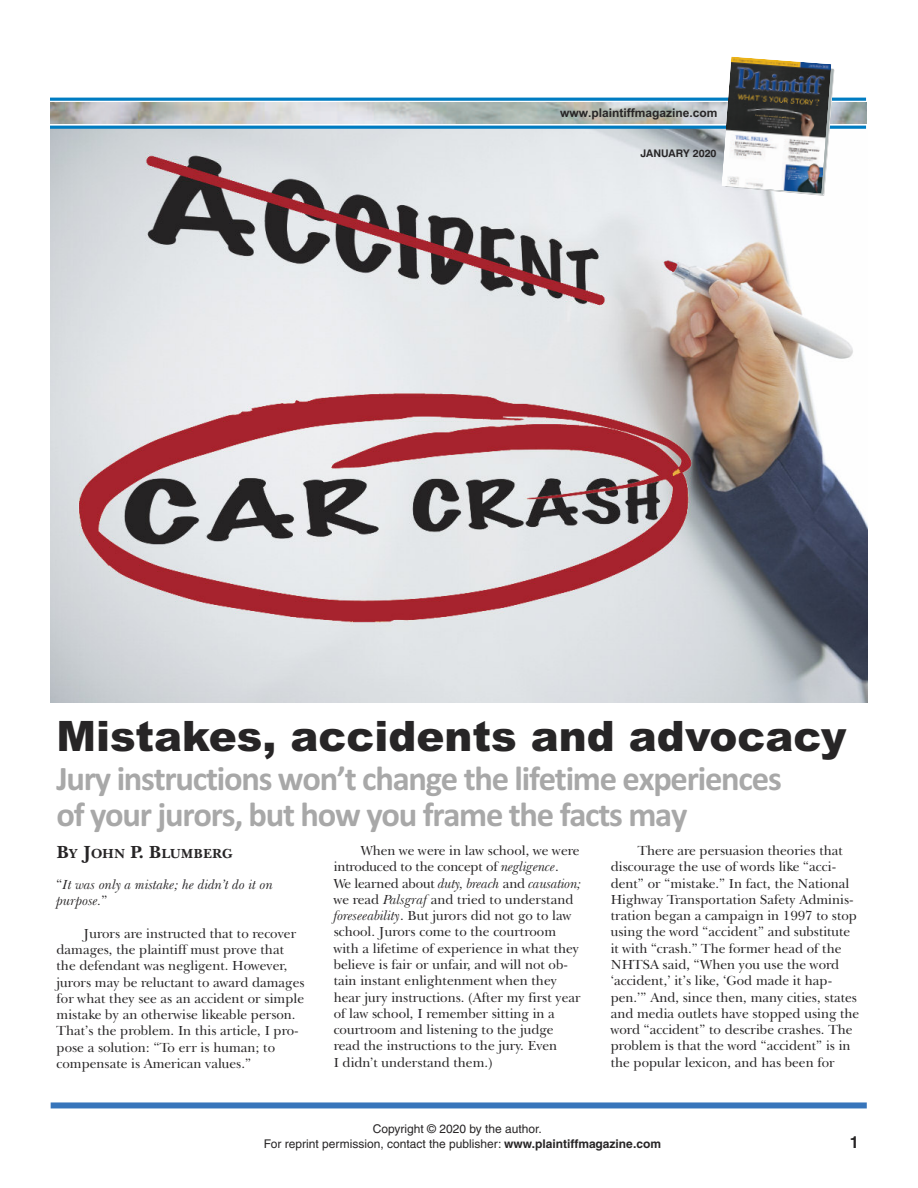
<style>
.page{position:relative;width:918px;height:1188px;background:#fff}
.page>*{position:absolute;margin:0;border:0;box-sizing:border-box;transform-origin:0 0}
.t1{font:42px "Arial MT Black";color:#272526}
.t2{font:700 34.5px/36px "Calibri";letter-spacing:-.035em;color:#a8a8a8}
.t3{font:700 16.5px "Helvetica";color:#272526}
.t4{font:13.5px/16.4px "New Baskerville IT Cby BT";color:#272526}
.t5{font:italic 13.5px/16.4px "New Baskerville IT Cby BT";color:#272526}
.t6{font:700 13.5px "New Baskerville IT Cby BT";color:#272526}
.t7{font:12px/15px "Helvetica";color:#272526}
.t8{font:700 12px "Arial";color:#272526}
.t9{font:700 10.5px "Swiss 721 BT";color:#272526}
.s1{font-size:18px}
.s2{font-style:normal}
.s3{font-style:italic}
.s4{font-weight:700}
</style>
<div class="page">
<img style="left:50px;top:128px;width:817px;height:575px">
<img style="left:50px;top:103px;width:816px;height:21px">
<hr style="left:50px;top:98px;width:816px;height:3px;background:#007cc2">
<hr style="left:50px;top:126px;width:816px;height:3px;background:#007cc2">
<svg style="left:724px;top:68px;width:110px;height:128px"></svg>
<img style="left:721px;top:56px;width:110px;height:138px">
<div style="left:51px;top:1102px;width:816px;height:6px;background:#3775bb"></div>
<p class="t8" style="left:560px;top:106px;width:159px">www.plaintiffmagazine.com</p>
<p class="t9" style="left:640px;top:149px;width:78px">JANUARY 2020</p>
<h1 class="t1" style="left:56px;top:712px;width:792px">Mistakes, accidents and advocacy</h1>
<h2 class="t2" style="left:56px;top:760px;width:727px">Jury instructions won’t change the lifetime experiences of your jurors, but how you frame the facts may</h2>
<p class="t6" style="left:57px;top:849px;width:178px"><span class="s1">B</span>Y <span class="s1">J</span>OHN <span class="s1">P. B</span>LUMBERG</p>
<p class="t5" style="left:57px;top:878px;width:218px"><span class="s2">“</span>It was only a mistake; he didn’t do it on purpose.<span class="s2">”</span></p>
<p class="t4" style="left:57px;top:927px;width:249px;text-indent:27px">Jurors are instructed that to recover damages, the plaintiff must prove that the defendant was negligent. However, jurors may be reluctant to award damages for what they see as an accident or simple mistake by an otherwise likeable person.<br>That’s the problem. In this article, I pro&shy;pose a solution: “To err is human; to compensate is American values.”</p>
<p class="t4" style="left:334px;top:844px;width:249px;text-indent:27px">When we were in law school, we were introduced to the concept of <span class="s3">negligence</span>.<br>We learned about <span class="s3">duty, breach</span> and <span class="s3">causation; </span>we read <span class="s3">Palsgraf</span> and tried to understand <span class="s3">foreseeability</span>. But jurors did not go to law school. Jurors come to the courtroom with a lifetime of experience in what they believe is fair or unfair, and will not ob&shy;tain instant enlightenment when they hear jury instructions. (After my first year of law school, I remember sitting in a courtroom and listening to the judge read the instructions to the jury. Even<br>I didn’t understand them.)</p>
<p class="t4" style="left:611px;top:844px;width:250px;text-indent:27px">There are persuasion theories that discourage the use of words like “acci&shy;dent” or “mistake.” In fact, the National Highway Transportation Safety Adminis&shy;tration began a campaign in 1997 to stop using the word “accident” and substitute it with “crash.” The former head of the NHTSA said, “When you use the word ‘accident,’ it’s like, ‘God made it hap&shy;pen.’” And, since then, many cities, states and media outlets have stopped using the word “accident” to describe crashes. The problem is that the word “accident” is in the popular lexicon, and has been for</p>
<p class="t7" style="left:264px;top:1123px;width:399px;text-indent:109px">Copyright © 2020 by the author.<br>For reprint permission, contact the publisher: <span class="s4">www.plaintiffmagazine.com</span></p>
<p class="t3" style="left:850px;top:1136px;width:11px">1</p>
</div>
